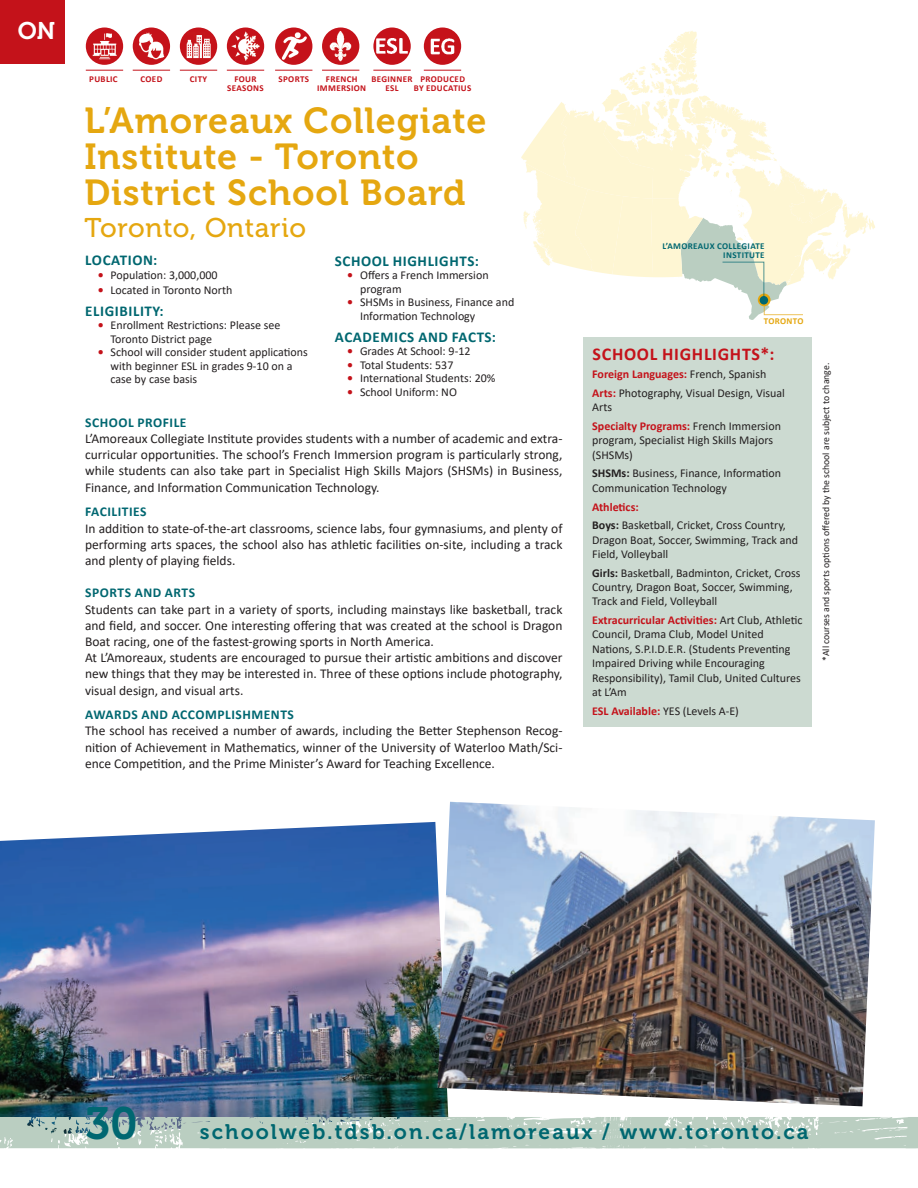
<style>
.page{position:relative;width:918px;height:1188px;background:#fff}
.page>*{position:absolute;margin:0;border:0;box-sizing:border-box;transform-origin:0 0}
.t1{font:45px "Museo 700";color:#006771}
.t2{font:36px/36px "Museo 700";letter-spacing:.025em;color:#e5a710}
.t3{font:27px "Museo 500";letter-spacing:.025em;color:#e5a710}
.t4{font:24px "Museo 700";color:#fff}
.t5{font:21px "Museo 700";letter-spacing:.1em;color:#006770}
.t6{font:700 18px "Calibri";letter-spacing:.04em;color:#c4121a}
.t7{font:700 15px "Calibri";letter-spacing:.04em;color:#006770}
.t8{font:13.5px/16.2px "Calibri";color:#231f20;text-align:justify}
.t9{font:700 13.5px "Calibri";letter-spacing:.04em;color:#006771}
.t10{font:700 13.5px "Calibri";letter-spacing:.04em;color:#006770}
.t11{font:12px/14.4px "Calibri";color:#231f20}
.t12{font:9.75px "Calibri";color:#231f20}
.t13{font:700 9px/9px "Calibri";letter-spacing:.04em;color:#c4121a;text-align:center}
.t14{font:700 9px/9px "Calibri";letter-spacing:.04em;color:#006770;text-align:right}
.t15{font:700 9px "Calibri";letter-spacing:.035em;color:#e5a710}
.s1{font-weight:700;color:#c4121a}
.s2{font-weight:700}
</style>
<div class="page">
<img style="left:0;top:822px;width:448px;height:294px">
<img style="left:438px;top:802px;width:437px;height:304px">
<svg style="left:0;top:1116px;width:918px;height:33px;background:#bccec4"></svg>
<div style="left:0;top:0;width:64px;height:64px;background:#c4121a"></div>
<img style="left:86px;top:27px;width:37px;height:38px;border-radius:19px">
<img style="left:180px;top:27px;width:37px;height:38px;border-radius:19px">
<img style="left:133px;top:27px;width:37px;height:38px;border-radius:19px">
<img style="left:227px;top:27px;width:37px;height:38px;border-radius:19px">
<img style="left:275px;top:27px;width:37px;height:38px;border-radius:19px">
<hr style="left:86px;top:70px;width:37px;height:1px;background:#c4121a">
<hr style="left:227px;top:70px;width:37px;height:1px;background:#c4121a">
<hr style="left:275px;top:70px;width:37px;height:1px;background:#c4121a">
<hr style="left:180px;top:70px;width:37px;height:1px;background:#c4121a">
<hr style="left:133px;top:70px;width:37px;height:1px;background:#c4121a">
<div style="left:584px;top:337px;width:228px;height:390px;background:#ccdad1"></div>
<svg style="left:521px;top:31px;width:354px;height:289px"></svg>
<div style="left:760px;top:296px;width:8px;height:8px;background:#006770;border-radius:50%"></div>
<img style="left:322px;top:27px;width:37px;height:38px;border-radius:19px">
<hr style="left:322px;top:70px;width:37px;height:1px;background:#c4121a">
<img style="left:373px;top:27px;width:38px;height:38px;border-radius:19px">
<hr style="left:373px;top:70px;width:38px;height:1px;background:#c4121a">
<img style="left:424px;top:27px;width:37px;height:38px;border-radius:19px">
<hr style="left:424px;top:70px;width:37px;height:1px;background:#c4121a">
<h3 class="t4" style="left:18px;top:18px;width:39px">ON</h3>
<p class="t13" style="left:89px;top:74px;width:30px">PUBLIC</p>
<p class="t13" style="left:227px;top:74px;width:38px">FOUR<br>SEASONS</p>
<p class="t13" style="left:140px;top:74px;width:23px">COED</p>
<p class="t13" style="left:190px;top:74px;width:19px">CITY</p>
<p class="t13" style="left:279px;top:74px;width:32px">SPORTS</p>
<p class="t13" style="left:317px;top:74px;width:50px">FRENCH<br>IMMERSION</p>
<p class="t13" style="left:371px;top:74px;width:43px">BEGINNER<br>ESL</p>
<p class="t13" style="left:414px;top:74px;width:59px">PRODUCED<br>BY EDUCATIUS</p>
<h2 class="t2" style="left:84px;top:103px;width:404px">L’Amoreaux Collegiate<br>Institute - Toronto<br>District School Board</h2>
<h3 class="t3" style="left:84px;top:213px;width:223px">Toronto, Ontario</h3>
<p class="t7" style="left:85px;top:249px;width:74px">LOCATION:</p>
<p class="t11" style="left:98px;top:268px;width:121px"><span class="s1">•</span> Population: 3,000,000</p>
<p class="t11" style="left:98px;top:282px;width:136px"><span class="s1">•</span> Located in Toronto North</p>
<p class="t7" style="left:85px;top:300px;width:80px">ELIGIBILITY:</p>
<p class="t11" style="left:111px;top:318px;width:171px;line-height:13.5px;text-indent:-13px"><span class="s1">•</span> Enrollment Restrictions: Please see<br>Toronto District page</p>
<p class="t11" style="left:111px;top:345px;width:199px;line-height:13.5px;text-indent:-13px"><span class="s1">•</span> School will consider student applications with beginner ESL in grades 9-10 on a case by case basis</p>
<p class="t7" style="left:335px;top:250px;width:146px">SCHOOL HIGHLIGHTS:</p>
<p class="t11" style="left:360px;top:268px;width:130px;line-height:13.5px;text-indent:-13px"><span class="s1">•</span> Offers a French Immersion program</p>
<p class="t11" style="left:360px;top:295px;width:156px;line-height:13.5px;text-indent:-13px"><span class="s1">•</span> SHSMs in Business, Finance and<br>Information Technology</p>
<p class="t7" style="left:335px;top:326px;width:163px">ACADEMICS AND FACTS:</p>
<p class="t11" style="left:347px;top:344px;width:125px"><span class="s1">•</span> Grades At School: 9-12</p>
<p class="t11" style="left:347px;top:357px;width:108px"><span class="s1">•</span> Total Students: 537</p>
<p class="t11" style="left:347px;top:371px;width:150px"><span class="s1">•</span> International Students: 20%</p>
<p class="t11" style="left:347px;top:384px;width:111px"><span class="s1">•</span> School Uniform: NO</p>
<p class="t9" style="left:85px;top:413px;width:103px">SCHOOL PROFILE</p>
<p class="t8" style="left:85px;top:430px;width:479px">L’Amoreaux Collegiate Institute provides students with a number of academic and extra&shy;curricular opportunities. The school’s French Immersion program is particularly strong, while students can also take part in Specialist High Skills Majors (SHSMs) in Business, Finance, and Information Communication Technology.</p>
<p class="t9" style="left:85px;top:502px;width:63px">FACILITIES</p>
<p class="t8" style="left:85px;top:520px;width:479px">In addition to state-of-the-art classrooms, science labs, four gymnasiums, and plenty of performing arts spaces, the school also has athletic facilities on-site, including a track and plenty of playing fields.</p>
<p class="t10" style="left:85px;top:583px;width:111px">SPORTS AND ARTS</p>
<p class="t8" style="left:85px;top:601px;width:479px;text-align:left">Students can take part in a variety of sports, including mainstays like basketball, track and field, and soccer. One interesting offering that was created at the school is Dragon Boat racing, one of the fastest-growing sports in North America.<br>At L’Amoreaux, students are encouraged to pursue their artistic ambitions and discover new things that they may be interested in. Three of these options include photography, visual design, and visual arts.</p>
<p class="t9" style="left:85px;top:705px;width:210px">AWARDS AND ACCOMPLISHMENTS</p>
<p class="t8" style="left:85px;top:723px;width:479px">The school has received a number of awards, including the Better Stephenson Recog&shy;nition of Achievement in Mathematics, winner of the University of Waterloo Math/Sci&shy;ence Competition, and the Prime Minister’s Award for Teaching Excellence.</p>
<p class="t14" style="left:663px;top:242px;width:104px">L’AMOREAUX COLLEGIATE<br>INSTITUTE</p>
<p class="t15" style="left:764px;top:315px;width:41px">TORONTO</p>
<h3 class="t6" style="left:593px;top:341px;width:183px">SCHOOL HIGHLIGHTS*:</h3>
<p class="t11" style="left:592px;top:365px;width:194px;line-height:18.6px"><span class="s1">Foreign Languages:</span> French, Spanish<br><span class="s1">Arts:</span> Photography, Visual Design, Visual</p>
<p class="t11" style="left:592px;top:398px;width:190px;line-height:18.6px">Arts<br><span class="s1">Specialty Programs:</span> French Immersion</p>
<p class="t11" style="left:592px;top:433px;width:182px">program, Specialist High Skills Majors (SHSMs)</p>
<p class="t11" style="left:592px;top:466px;width:190px"><span class="s2">SHSMs:</span> Business, Finance, Information<br>Communication Technology</p>
<p class="t11" style="left:592px;top:497px;width:195px;line-height:18.6px"><span class="s1">Athletics:<br></span><span class="s2">Boys:</span> Basketball, Cricket, Cross Country,</p>
<p class="t11" style="left:592px;top:532px;width:207px">Dragon Boat, Soccer, Swimming, Track and<br>Field, Volleyball</p>
<p class="t11" style="left:592px;top:565px;width:210px"><span class="s2">Girls:</span> Basketball, Badminton, Cricket, Cross<br>Country, Dragon Boat, Soccer, Swimming,<br>Track and Field, Volleyball</p>
<p class="t11" style="left:592px;top:613px;width:212px"><span class="s1">Extracurricular Activities:</span> Art Club, Athletic Council, Drama Club, Model United Nations, S.P.I.D.E.R. (Students Preventing Impaired Driving while Encouraging Responsibility), Tamil Club, United Cultures at L’Am</p>
<p class="t11" style="left:592px;top:703px;width:148px"><span class="s1">ESL Available:</span> YES (Levels A-E)</p>
<p class="t12" style="left:819px;top:661px;width:300px;rotate:-90deg">*All courses and sports options offered by the school are subject to change.</p>
<h1 class="t1" style="left:85px;top:1099px;width:54px">30</h1>
<h3 class="t5" style="left:200px;top:1120px;width:610px">schoolweb.tdsb.on.ca/lamoreaux / www.toronto.ca</h3>
</div>
